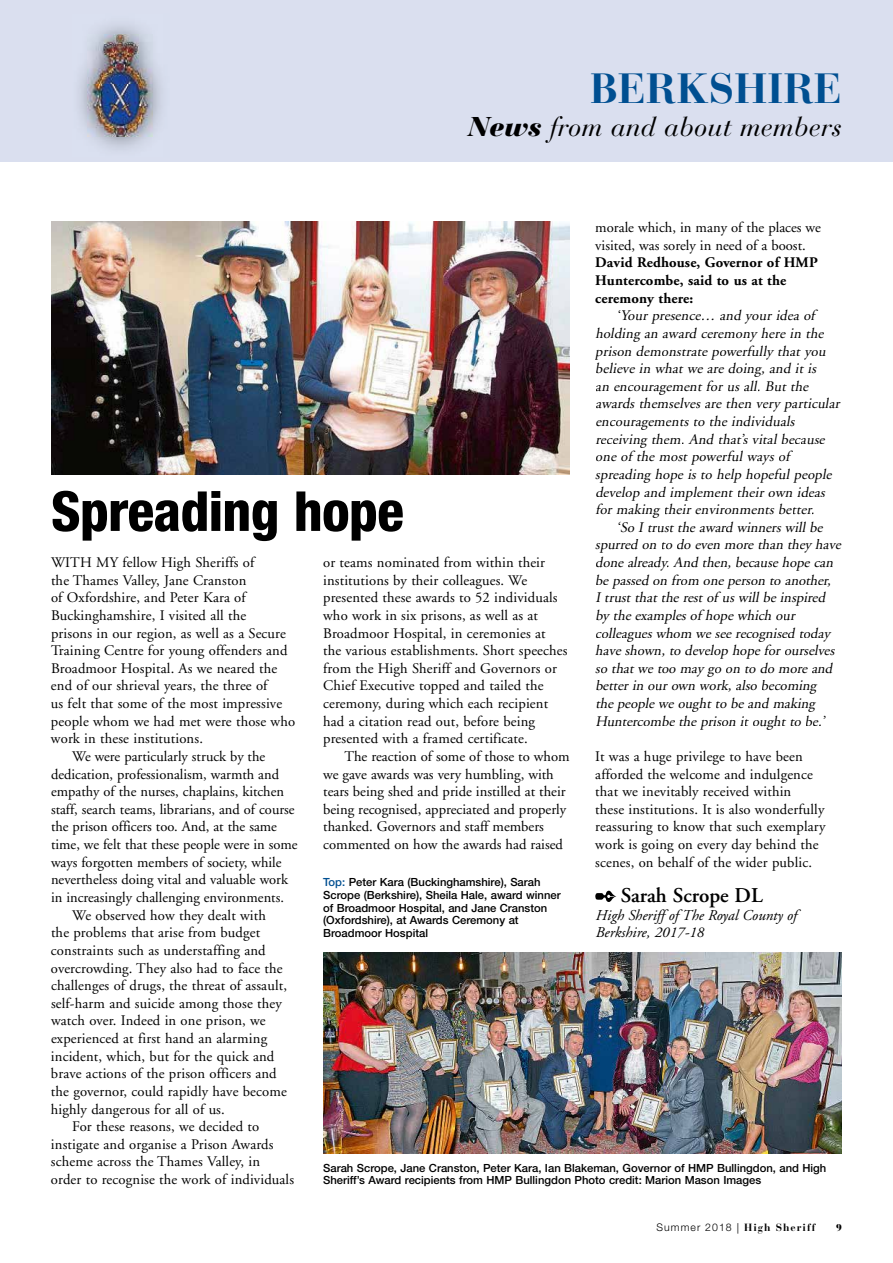
<style>
.page{position:relative;width:893px;height:1263px;background:#fff}
.page>*{position:absolute;margin:0;border:0;box-sizing:border-box;transform-origin:0 0}
.t1{font:800 condensed 55.2px "Helvetica Neue";letter-spacing:-.01em;color:#000}
.t2{font:700 42px "Bauer Bodoni";color:#004f91}
.t3{font:italic 27px "Bauer Bodoni";color:#000}
.t4{font:600 21px "Adobe Garamond";color:#000}
.t5{font:italic 15px/17.7px "Adobe Garamond";color:#000}
.t6{font:14.7px/17.5px "Adobe Garamond";letter-spacing:.01em;color:#000}
.t7{font:italic 14.7px/17.7px "Adobe Garamond";letter-spacing:.01em;color:#000}
.t8{font:700 14.7px/17.5px "Adobe Garamond";letter-spacing:.01em;color:#000}
.t9{font:500 11.25px/12.8px "Helvetica Neue";color:#000}
.t10{font:700 10.5px "Bauer Bodoni";letter-spacing:.1em;color:#000}
.t11{font:900 10.5px "Bauer Bodoni BT";color:#000}
.s1{font-weight:900}
.s2{color:#004f91}
.s3{font-family:"Helvetica Neue";font-weight:300}
.s4{font-weight:400}
</style>
<div class="page">
<div style="left:0;top:0;width:893px;height:162px;background:#dadfef"></div>
<img style="left:80px;top:25px;width:81px;height:124px">
<img style="left:87px;top:34px;width:66px;height:102px">
<img style="left:51px;top:221px;width:519px;height:253px">
<img style="left:323px;top:952px;width:519px;height:201px">
<svg style="left:595px;top:891px;width:21px;height:11px"></svg>
<h2 class="t2" style="left:590px;top:63px;width:254px">BERKSHIRE</h2>
<h3 class="t3" style="left:468px;top:111px;width:375px"><span class="s1">News</span> from and about members</h3>
<p class="t6" style="left:595px;top:219px;width:227px">morale which, in many of the places we visited, was sorely in need of a boost.</p>
<p class="t8" style="left:595px;top:254px;width:224px">David Redhouse, Governor of HMP<br>Huntercombe, said to us at the ceremony there:</p>
<p class="t7" style="left:595px;top:307px;width:249px;text-indent:21px">‘Your presence… and your idea of holding an award ceremony here in the prison demonstrate powerfully that you believe in what we are doing, and it is<br>an encouragement for us all. But the awards themselves are then very particular encouragements to the individuals receiving them. And that’s vital because one of the most powerful ways of spreading hope is to help hopeful people develop and implement their own ideas for making their environments better.</p>
<p class="t7" style="left:595px;top:519px;width:250px;text-indent:21px">‘So I trust the award winners will be spurred on to do even more than they have done already. And then, because hope can be passed on from one person to another, I trust that the rest of us will be inspired by the examples of hope which our colleagues whom we see recognised today have shown, to develop hope for ourselves so that we too may go on to do more and better in our own work, also becoming the people we ought to be and making Huntercombe the prison it ought to be.’</p>
<p class="t6" style="left:595px;top:748px;width:232px">It was a huge privilege to have been afforded the welcome and indulgence that we inevitably received within<br>these institutions. It is also wonderfully reassuring to know that such exemplary work is going on every day behind the scenes, on behalf of the wider public.</p>
<h3 class="t4" style="left:621px;top:884px;width:144px">Sarah Scrope DL</h3>
<p class="t5" style="left:595px;top:906px;width:203px">High Sheriff of The Royal County of<br>Berkshire, 2017-18</p>
<h1 class="t1" style="left:51px;top:477px;width:354px">Spreading hope</h1>
<p class="t6" style="left:323px;top:554px;width:246px">or teams nominated from within their institutions by their colleagues. We presented these awards to 52 individuals who work in six prisons, as well as at Broadmoor Hospital, in ceremonies at<br>the various establishments. Short speeches from the High Sheriff and Governors or Chief Executive topped and tailed the ceremony, during which each recipient had a citation read out, before being presented with a framed certificate.</p>
<p class="t6" style="left:323px;top:748px;width:248px;text-indent:21px">The reaction of some of those to whom we gave awards was very humbling, with tears being shed and pride instilled at their being recognised, appreciated and properly thanked. Governors and staff members commented on how the awards had raised</p>
<p class="t9" style="left:323px;top:876px;width:239px"><span class="s2">Top:</span> Peter Kara (Buckinghamshire), Sarah Scrope (Berkshire), Sheila Hale, award winner of Broadmoor Hospital, and Jane Cranston (Oxfordshire), at Awards Ceremony at Broadmoor Hospital</p>
<p class="t6" style="left:51px;top:554px;width:205px">WITH MY fellow High Sheriffs of</p>
<p class="t6" style="left:51px;top:572px;width:197px">the Thames Valley, Jane Cranston</p>
<p class="t6" style="left:51px;top:589px;width:196px">of Oxfordshire, and Peter Kara of</p>
<p class="t6" style="left:51px;top:607px;width:197px">Buckinghamshire, I visited all the</p>
<p class="t6" style="left:51px;top:624px;width:236px">prisons in our region, as well as a Secure</p>
<p class="t6" style="left:51px;top:642px;width:238px">Training Centre for young offenders and</p>
<p class="t6" style="left:51px;top:660px;width:228px">Broadmoor Hospital. As we neared the</p>
<p class="t6" style="left:51px;top:677px;width:218px">end of our shrieval years, the three of</p>
<p class="t6" style="left:51px;top:695px;width:233px">us felt that some of the most impressive</p>
<p class="t6" style="left:51px;top:713px;width:246px">people whom we had met were those who</p>
<p class="t6" style="left:51px;top:730px;width:154px">work in these institutions.</p>
<p class="t6" style="left:72px;top:748px;width:195px">We were particularly struck by the</p>
<p class="t6" style="left:51px;top:765px;width:230px">dedication, professionalism, warmth and</p>
<p class="t6" style="left:51px;top:783px;width:235px">empathy of the nurses, chaplains, kitchen</p>
<p class="t6" style="left:51px;top:801px;width:245px">staff, search teams, librarians, and of course</p>
<p class="t6" style="left:51px;top:818px;width:227px">the prison officers too. And, at the same</p>
<p class="t6" style="left:51px;top:836px;width:248px">time, we felt that these people were in some</p>
<p class="t6" style="left:51px;top:854px;width:232px">ways forgotten members of society, while</p>
<p class="t6" style="left:51px;top:871px;width:238px">nevertheless doing vital and valuable work</p>
<p class="t6" style="left:51px;top:889px;width:234px">in increasingly challenging environments.</p>
<p class="t6" style="left:72px;top:906px;width:195px">We observed how they dealt with</p>
<p class="t6" style="left:51px;top:924px;width:211px">the problems that arise from budget</p>
<p class="t6" style="left:51px;top:942px;width:216px">constraints such as understaffing and</p>
<p class="t6" style="left:51px;top:959px;width:233px">overcrowding. They also had to face the</p>
<p class="t6" style="left:51px;top:977px;width:238px">challenges of drugs, the threat of assault,</p>
<p class="t6" style="left:51px;top:995px;width:232px">self-harm and suicide among those they</p>
<p class="t6" style="left:51px;top:1012px;width:216px">watch over. Indeed in one prison, we</p>
<p class="t6" style="left:51px;top:1030px;width:218px">experienced at first hand an alarming</p>
<p class="t6" style="left:51px;top:1047px;width:225px">incident, which, but for the quick and</p>
<p class="t6" style="left:51px;top:1065px;width:227px">brave actions of the prison officers and</p>
<p class="t6" style="left:51px;top:1083px;width:237px">the governor, could rapidly have become</p>
<p class="t6" style="left:51px;top:1100px;width:175px">highly dangerous for all of us.</p>
<p class="t6" style="left:72px;top:1118px;width:189px">For these reasons, we decided to</p>
<p class="t6" style="left:51px;top:1136px;width:224px">instigate and organise a Prison Awards</p>
<p class="t6" style="left:51px;top:1153px;width:211px">scheme across the Thames Valley, in</p>
<p class="t6" style="left:51px;top:1171px;width:245px">order to recognise the work of individuals</p>
<p class="t9" style="left:323px;top:1161px;width:505px">Sarah Scrope, Jane Cranston, Peter Kara, Ian Blakeman, Governor of HMP Bullingdon, and High<br>Sheriff’s Award recipients from HMP Bullingdon Photo credit: Marion Mason Images</p>
<p class="t10" style="left:656px;top:1221px;width:160px"><span class="s3">Summer 2018</span> <span class="s4">|</span> High Sheriff</p>
<p class="t11" style="left:836px;top:1221px;width:7px">9</p>
</div>
